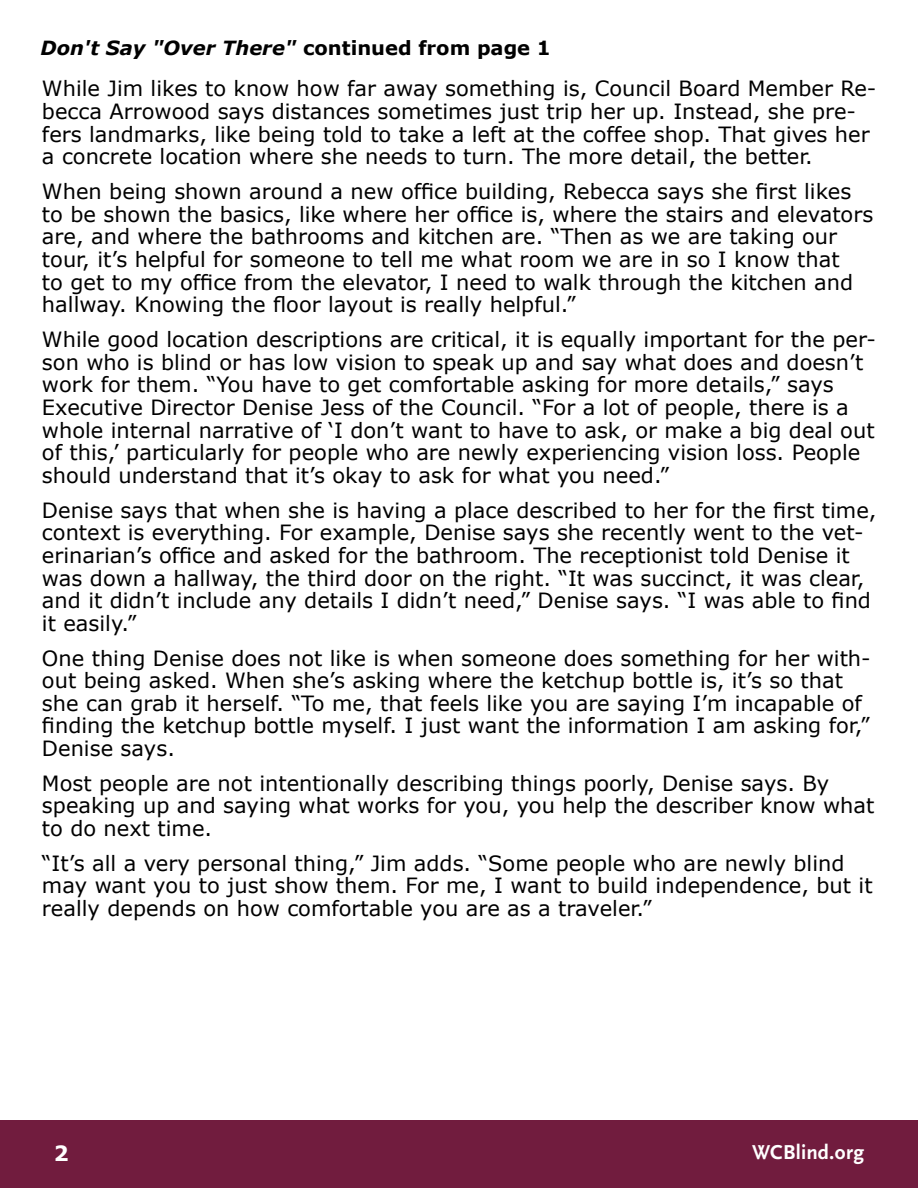
<style>
.page{position:relative;width:918px;height:1188px;background:#fff}
.page>*{position:absolute;margin:0;border:0;box-sizing:border-box;transform-origin:0 0}
.t1{font:21px/22.6px "Verdana";color:#000}
.t2{font:700 21px "Scala Sans Pro";letter-spacing:.01em;color:#fff}
.t3{font:700 21px "Verdana";color:#fff}
.t4{font:italic 700 19.5px "Verdana";color:#000}
.s1{font-style:normal}
</style>
<div class="page">
<div style="left:0;top:1120px;width:918px;height:68px;background:#711c3e"></div>
<p class="t4" style="left:40px;top:35px;width:512px">Don't Say "Over There" <span class="s1">continued from page 1</span></p>
<p class="t1" style="left:42px;top:78px;width:836px">While Jim likes to know how far away something is, Council Board Member Re&shy;becca Arrowood says distances sometimes just trip her up. Instead, she pre&shy;fers landmarks, like being told to take a left at the coffee shop. That gives her a concrete location where she needs to turn. The more detail, the better.</p>
<p class="t1" style="left:42px;top:180px;width:833px">When being shown around a new office building, Rebecca says she first likes to be shown the basics, like where her office is, where the stairs and elevators are, and where the bathrooms and kitchen are. “Then as we are taking our tour, it’s helpful for someone to tell me what room we are in so I know that<br>to get to my office from the elevator, I need to walk through the kitchen and hallway. Knowing the floor layout is really helpful.”</p>
<p class="t1" style="left:42px;top:328px;width:836px">While good location descriptions are critical, it is equally important for the per&shy;son who is blind or has low vision to speak up and say what does and doesn’t work for them. “You have to get comfortable asking for more details,” says Executive Director Denise Jess of the Council. “For a lot of people, there is a whole internal narrative of ‘I don’t want to have to ask, or make a big deal out of this,’ particularly for people who are newly experiencing vision loss. People should understand that it’s okay to ask for what you need.”</p>
<p class="t1" style="left:42px;top:499px;width:836px">Denise says that when she is having a place described to her for the first time, context is everything. For example, Denise says she recently went to the vet&shy;erinarian’s office and asked for the bathroom. The receptionist told Denise it was down a hallway, the third door on the right. “It was succinct, it was clear, and it didn’t include any details I didn’t need,” Denise says. “I was able to find it easily.”</p>
<p class="t1" style="left:42px;top:647px;width:830px">One thing Denise does not like is when someone does something for her with&shy;out being asked. When she’s asking where the ketchup bottle is, it’s so that she can grab it herself. “To me, that feels like you are saying I’m incapable of finding the ketchup bottle myself. I just want the information I am asking for,” Denise says.</p>
<p class="t1" style="left:42px;top:772px;width:834px">Most people are not intentionally describing things poorly, Denise says. By speaking up and saying what works for you, you help the describer know what to do next time.</p>
<p class="t1" style="left:42px;top:852px;width:832px">“It’s all a very personal thing,” Jim adds. “Some people who are newly blind may want you to just show them. For me, I want to build independence, but it really depends on how comfortable you are as a traveler.”</p>
<p class="t3" style="left:54px;top:1140px;width:16px">2</p>
<p class="t2" style="left:752px;top:1140px;width:113px">WCBlind.org</p>
</div>
